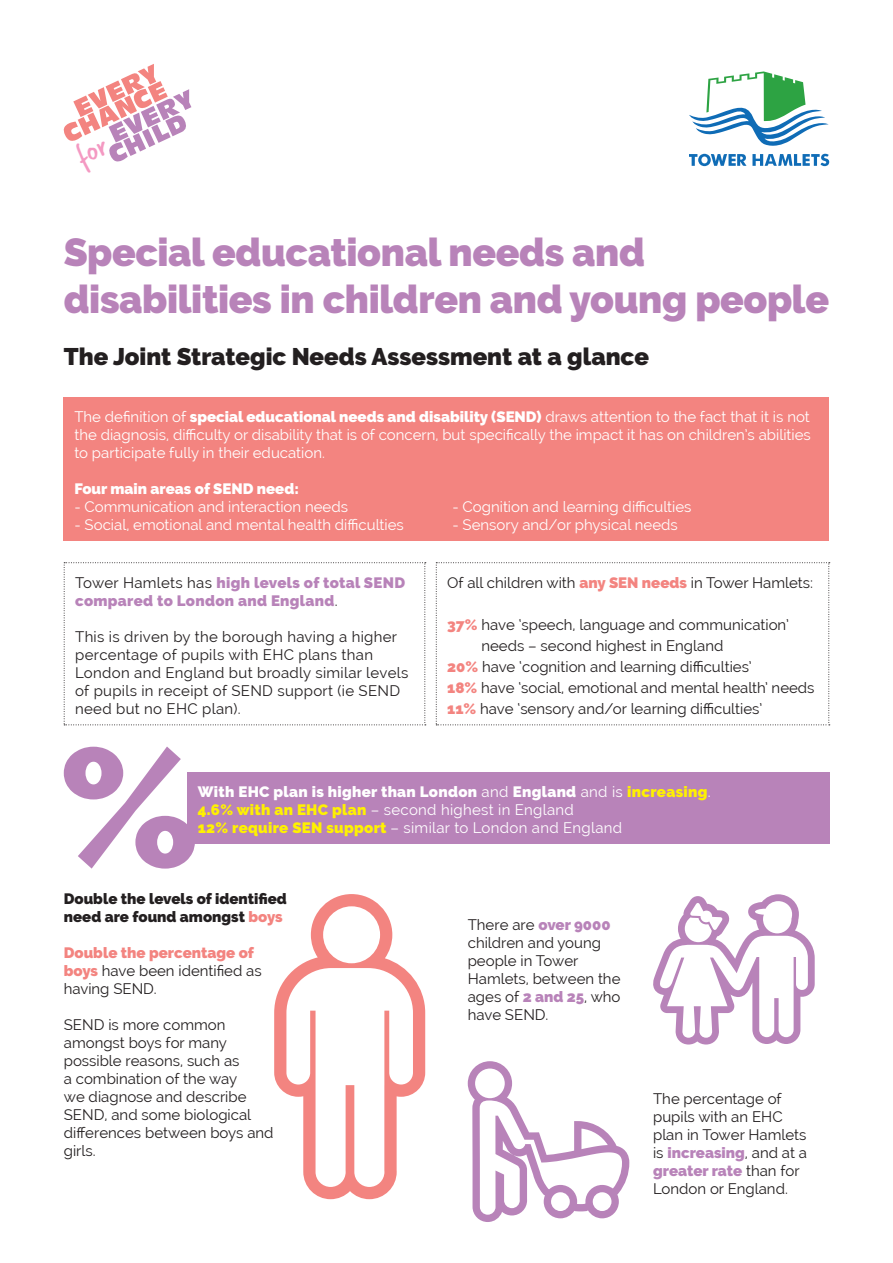
<style>
.page{position:relative;width:893px;height:1263px;background:#fff}
.page>*{position:absolute;margin:0;border:0;box-sizing:border-box;transform-origin:0 0}
.t1{font:900 39px/46.8px "Raleway";letter-spacing:-.01em;color:#b883b9}
.t2{font:900 24px "Raleway";color:#231f20}
.t3{font:15px/18px "Raleway";color:#231f20}
.t4{font:15px/18px "Raleway";color:#fff;text-align:justify}
.t5{font:15px/18px "Raleway";letter-spacing:.02em;color:#231f20}
.t6{font:15px "Raleway";letter-spacing:.02em;color:#fff}
.t7{font:900 15px/18px "Raleway";letter-spacing:.02em;color:#b883b9}
.t8{font:900 15px "Raleway";letter-spacing:.02em;color:#fff}
.t9{font:900 15px/18px "Raleway";color:#231f20}
.t10{font:900 15px "Raleway";color:#fff}
.s1{font-weight:900}
.s2{font-weight:400;color:#231f20}
.s3{font-weight:900;color:#f38480}
.s4{font-weight:400}
.s5{color:#fff101}
.s6{font-weight:900;color:#fff101}
.s7{color:#f38480}
.s8{font-weight:900;color:#b883b9}
</style>
<div class="page">
<svg style="left:436px;top:562px;width:394px;height:163px"></svg>
<svg style="left:689px;top:71px;width:140px;height:75px"></svg>
<svg style="left:689px;top:154px;width:57px;height:12px"></svg>
<svg style="left:752px;top:154px;width:77px;height:12px"></svg>
<svg style="left:64px;top:746px;width:131px;height:122px"></svg>
<div style="left:64px;top:398px;width:765px;height:143px;background:#f38480"></div>
<div style="left:187px;top:772px;width:642px;height:71px;background:#b883b9"></div>
<svg style="left:64px;top:562px;width:362px;height:163px"></svg>
<svg style="left:274px;top:894px;width:151px;height:305px"></svg>
<svg style="left:653px;top:894px;width:162px;height:150px"></svg>
<svg style="left:468px;top:1061px;width:161px;height:161px"></svg>
<svg style="left:63px;top:64px;width:128px;height:98px"></svg>
<p class="t1" style="left:64px;top:229px;width:767px">Special educational needs and disabilities in children and young people</p>
<p class="t2" style="left:64px;top:343px;width:587px">The Joint Strategic Needs Assessment at a glance</p>
<p class="t4" style="left:74px;top:408px;width:738px">The definition of <span class="s1">special educational needs and disability (SEND)</span> draws attention to the fact that it is not the diagnosis, difficulty or disability that is of concern, but specifically the impact it has on children’s abilities to participate fully in their education.</p>
<p class="t10" style="left:74px;top:480px;width:226px">Four main areas of SEND need:</p>
<p class="t4" style="left:74px;top:498px;width:275px">- Communication and interaction needs</p>
<p class="t4" style="left:452px;top:498px;width:241px">- Cognition and learning difficulties</p>
<p class="t4" style="left:74px;top:516px;width:331px">- Social, emotional and mental health difficulties</p>
<p class="t4" style="left:452px;top:516px;width:227px">- Sensory and/or physical needs</p>
<p class="t7" style="left:75px;top:574px;width:331px"><span class="s2">Tower Hamlets has</span> high levels of total SEND compared to London and England<span class="s2">.</span></p>
<p class="t5" style="left:75px;top:627px;width:335px">This is driven by the borough having a higher percentage of pupils with EHC plans than London and England but broadly similar levels of pupils in receipt of SEND support (ie SEND need but no EHC plan).</p>
<p class="t3" style="left:447px;top:573px;width:367px">Of all children with <span class="s3">any SEN needs</span> in Tower Hamlets:</p>
<p class="t3" style="left:481px;top:614px;width:309px;line-height:21px;text-indent:-34px"><span class="s3">37%</span> have ‘speech, language and communication’ needs – second highest in England</p>
<p class="t3" style="left:447px;top:657px;width:306px"><span class="s3">20%</span> have ‘cognition and learning difficulties’</p>
<p class="t3" style="left:447px;top:678px;width:369px"><span class="s3">18%</span> have ‘social, emotional and mental health’ needs</p>
<p class="t3" style="left:447px;top:699px;width:317px"><span class="s3">11%</span> have ‘sensory and/or learning difficulties’</p>
<p class="t8" style="left:198px;top:783px;width:514px">With EHC plan is higher than London <span class="s4">and</span> England <span class="s4">and is</span> <span class="s5">increasing</span><span class="s4">.</span></p>
<p class="t6" style="left:198px;top:801px;width:378px"><span class="s6">4.6% with an EHC plan</span> – second highest in England</p>
<p class="t6" style="left:198px;top:819px;width:426px"><span class="s6">12% require SEN support</span> – similar to London and England</p>
<p class="t9" style="left:64px;top:890px;width:225px">Double the levels of identified need are found amongst <span class="s7">boys</span></p>
<p class="t3" style="left:64px;top:944px;width:199px"><span class="s3">Double the percentage of boys</span> have been identified as having SEND.</p>
<p class="t3" style="left:64px;top:1016px;width:211px">SEND is more common amongst boys for many possible reasons, such as<br>a combination of the way<br>we diagnose and describe<br>SEND, and some biological differences between boys and girls.</p>
<p class="t3" style="left:468px;top:915px;width:154px">There are <span class="s8">over 9000 </span>children and young people in Tower<br>Hamlets, between the ages of <span class="s8">2 and 25</span>, who have SEND.</p>
<p class="t3" style="left:653px;top:1089px;width:155px">The percentage of pupils with an EHC plan in Tower Hamlets is <span class="s8">increasing</span>, and at a <span class="s8">greater rate</span> than for<br>London or England.</p>
</div>
